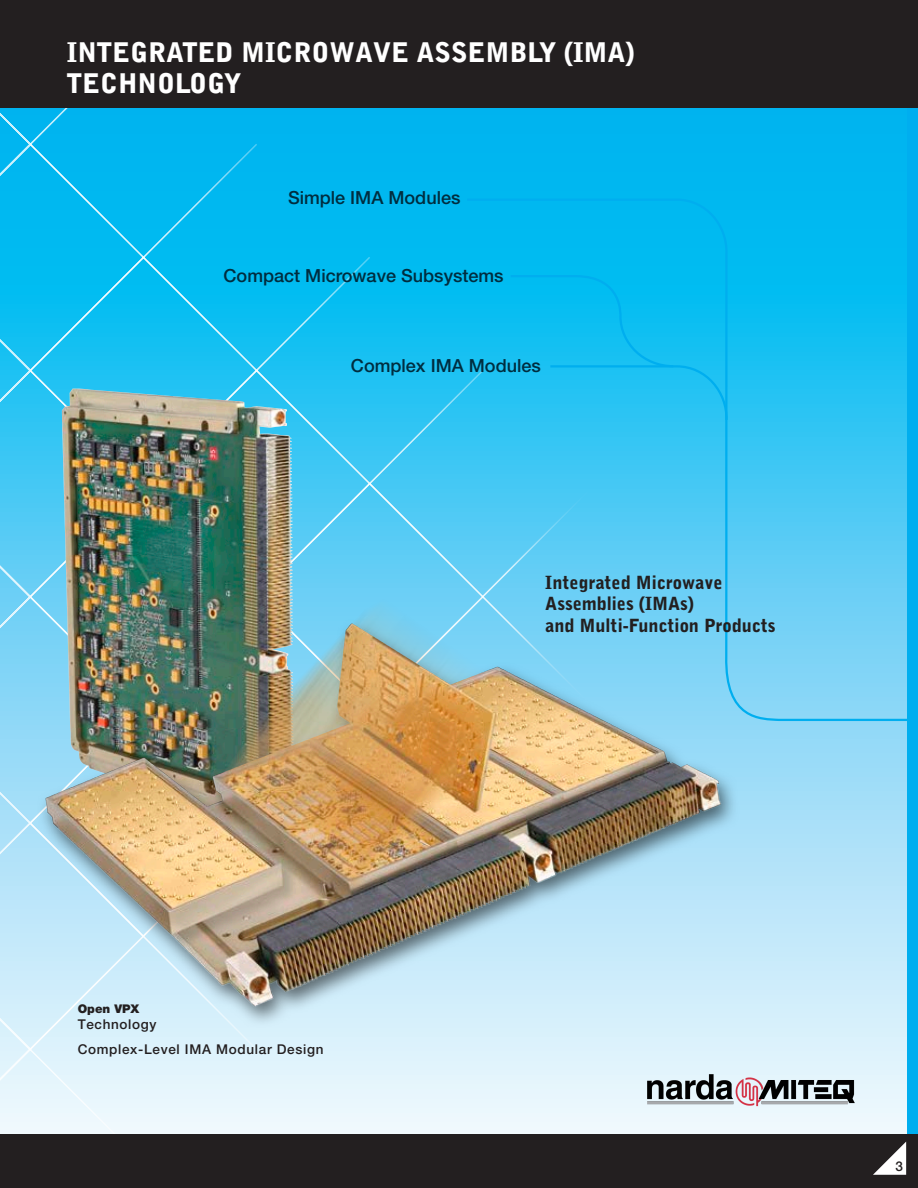
<style>
.page{position:relative;width:918px;height:1188px;background:#fff}
.page>*{position:absolute;margin:0;border:0;box-sizing:border-box;transform-origin:0 0}
.t1{font:900 27px/31.5px "Bell Gothic BT";color:#fff}
.t2{font:900 18.15px/21.8px "Bell Gothic BT";color:#231f20}
.t3{font:500 18.15px "Helvetica Neue";color:#002d3f}
.Paragraph_text{font:500 13.5px "Helvetica Neue";letter-spacing:.05em;color:#231f20}
.t4{font:900 12px "Helvetica Neue";color:#231f20}
</style>
<div class="page">
<div style="left:908px;top:104px;width:10px;height:1032px;background:#00aeef"></div>
<div style="left:257px;top:108px;width:651px;height:149px;background:#00b6f0"></div>
<svg style="left:371px;top:485px;width:94px;height:13px"></svg>
<svg style="left:145px;top:372px;width:226px;height:126px;background:#32c5f3"></svg>
<svg style="left:145px;top:144px;width:225px;height:228px;background:#07bbf1"></svg>
<svg style="left:255px;top:257px;width:210px;height:228px;background:#21c2f2"></svg>
<div style="left:145px;top:108px;width:112px;height:151px;background:#00b7f0"></div>
<svg style="left:0;top:108px;width:145px;height:390px;background:#11bdf1"></svg>
<img style="left:62px;top:389px;width:232px;height:109px">
<img style="left:0;top:498px;width:908px;height:636px">
<div style="left:0;top:0;width:918px;height:108px;background:#231f20"></div>
<div style="left:0;top:1134px;width:918px;height:54px;background:#231f20"></div>
<svg style="left:873px;top:1142px;width:33px;height:33px"></svg>
<svg style="left:465px;top:197px;width:443px;height:525px;background:#3ec5f1"></svg>
<img style="left:643px;top:1071px;width:216px;height:39px">
<p class="t1" style="left:67px;top:36px;width:569px">INTEGRATED MICROWAVE ASSEMBLY (IMA)<br>TECHNOLOGY</p>
<p class="t3" style="left:288px;top:187px;width:174px">Simple IMA Modules</p>
<p class="t3" style="left:224px;top:264px;width:282px">Compact Microwave Subsystems</p>
<p class="t3" style="left:351px;top:355px;width:191px">Complex IMA Modules</p>
<p class="t2" style="left:545px;top:571px;width:232px">Integrated Microwave<br>Assemblies (IMAs)<br>and Multi-Function Products</p>
<p class="t4" style="left:78px;top:1001px;width:63px">Open VPX</p>
<p class="Paragraph_text" style="left:78px;top:1016px;width:80px">Technology</p>
<p class="Paragraph_text" style="left:78px;top:1041px;width:247px">Complex-Level IMA Modular Design</p>
<p class="Paragraph_text" style="left:895px;top:1159px;width:9px">3</p>
</div>
